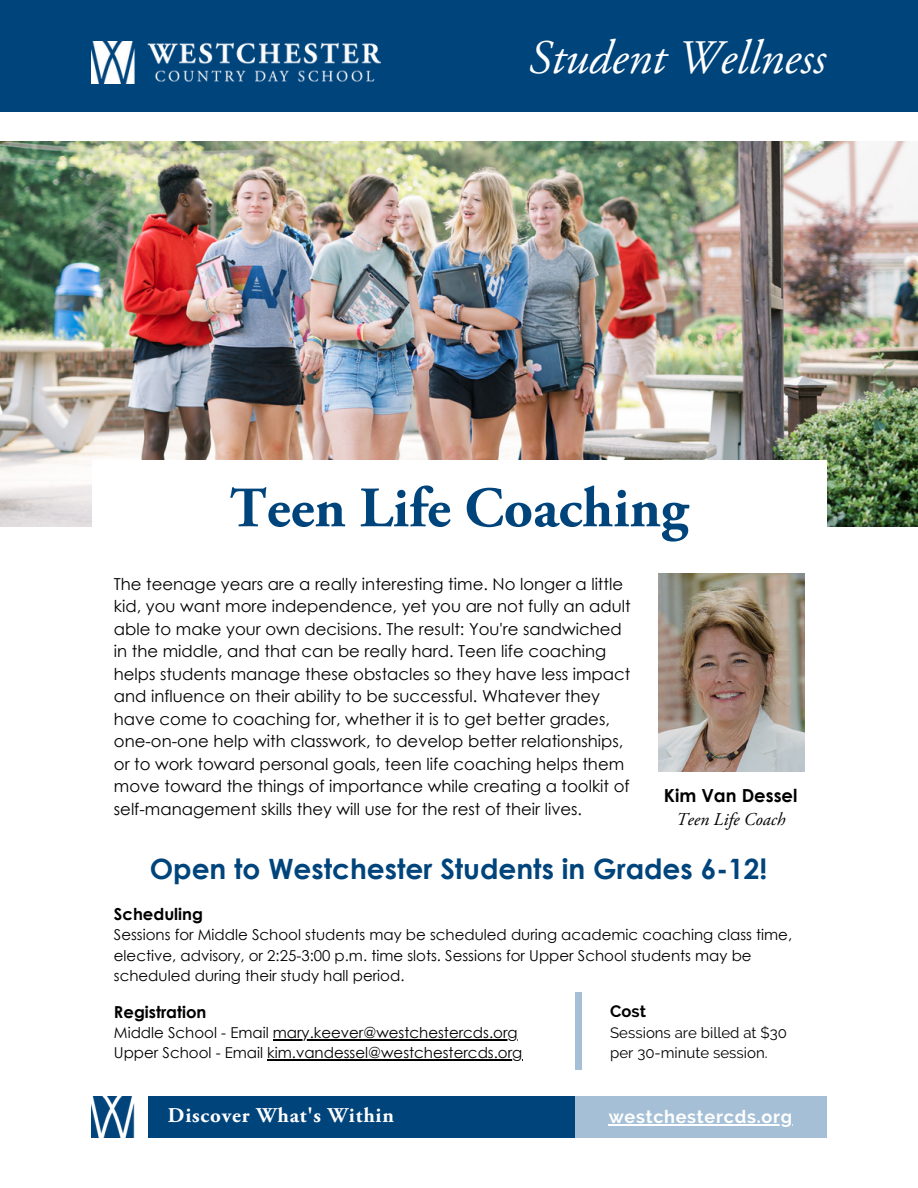
<style>
.page{position:relative;width:918px;height:1188px;background:#fff}
.page>*{position:absolute;margin:0;border:0;box-sizing:border-box;transform-origin:0 0}
.t1{font:700 57px "Adobe Garamond Pro";color:#00447c}
.t2{font:italic 48px "Adobe Garamond Pro";color:#fff}
.t3{font:700 28.05px "Century Gothic";color:#00447c}
.t4{font:700 21px "Adobe Garamond Pro";letter-spacing:.04em;color:#fff}
.t5{font:700 18px "Raleway";letter-spacing:.04em;color:#fff}
.t6{font:italic 18px "Adobe Garamond Pro";color:#000}
.t7{font:700 18px "Century Gothic";color:#000}
.t8{font:16.5px/22.5px "Century Gothic";color:#000}
.t9{font:700 16.5px "Century Gothic";color:#000}
.t10{font:700 16.5px "Raleway";color:#000}
.t11{font:15px/20.2px "Century Gothic";color:#000}
.t12{font:15px/20.2px "Raleway";color:#000}
</style>
<div class="page">
<img style="left:0;top:141px;width:918px;height:385px">
<div style="left:92px;top:460px;width:734px;height:249px;background:#fff"></div>
<div style="left:0;top:0;width:918px;height:111px;background:#00447c"></div>
<div style="left:148px;top:1096px;width:454px;height:42px;background:#00447c"></div>
<div style="left:575px;top:1096px;width:252px;height:42px;background:#a5c0d6"></div>
<div style="left:575px;top:992px;width:6px;height:78px;background:#a5c0d6"></div>
<img style="left:92px;top:1096px;width:43px;height:42px">
<img style="left:92px;top:42px;width:289px;height:41px">
<img style="left:658px;top:573px;width:147px;height:198px">
<hr style="left:273px;top:1039px;width:245px;height:1px;background:#000">
<hr style="left:267px;top:1059px;width:255px;height:1px;background:#000">
<hr style="left:609px;top:1124px;width:184px;height:2px;background:#fff">
<h2 class="t2" style="left:529px;top:38px;width:299px">Student Wellness</h2>
<h1 class="t1" style="left:230px;top:485px;width:460px">Teen Life Coaching</h1>
<p class="t8" style="left:114px;top:572px;width:518px">The teenage years are a really interesting time. No longer a little kid, you want more independence, yet you are not fully an adult able to make your own decisions. The result: You're sandwiched in the middle, and that can be really hard. Teen life coaching helps students manage these obstacles so they have less impact and influence on their ability to be successful. Whatever they have come to coaching for, whether it is to get better grades, one-on-one help with classwork, to develop better relationships, or to work toward personal goals, teen life coaching helps them move toward the things of importance while creating a toolkit of self-management skills they will use for the rest of their lives.</p>
<p class="t7" style="left:664px;top:784px;width:135px">Kim Van Dessel</p>
<p class="t6" style="left:676px;top:812px;width:111px">Teen Life Coach</p>
<h3 class="t3" style="left:150px;top:850px;width:619px">Open to Westchester Students in Grades 6-12!</h3>
<p class="t9" style="left:114px;top:904px;width:91px">Scheduling</p>
<p class="t11" style="left:114px;top:924px;width:680px">Sessions for Middle School students may be scheduled during academic coaching class time, elective, advisory, or 2:25-3:00 p.m. time slots. Sessions for Upper School students may be scheduled during their study hall period.</p>
<p class="t9" style="left:114px;top:1001px;width:94px">Registration</p>
<p class="t11" style="left:114px;top:1022px;width:410px">Middle School - Email mary.keever@westchestercds.org<br>Upper School - Email kim.vandessel@westchestercds.org</p>
<p class="t10" style="left:610px;top:1001px;width:37px">Cost</p>
<p class="t12" style="left:610px;top:1023px;width:178px">Sessions are billed at $30 per 30-minute session.</p>
<p class="t4" style="left:168px;top:1107px;width:228px">Discover What's Within</p>
<p class="t5" style="left:609px;top:1106px;width:185px">westchestercds.org</p>
</div>
